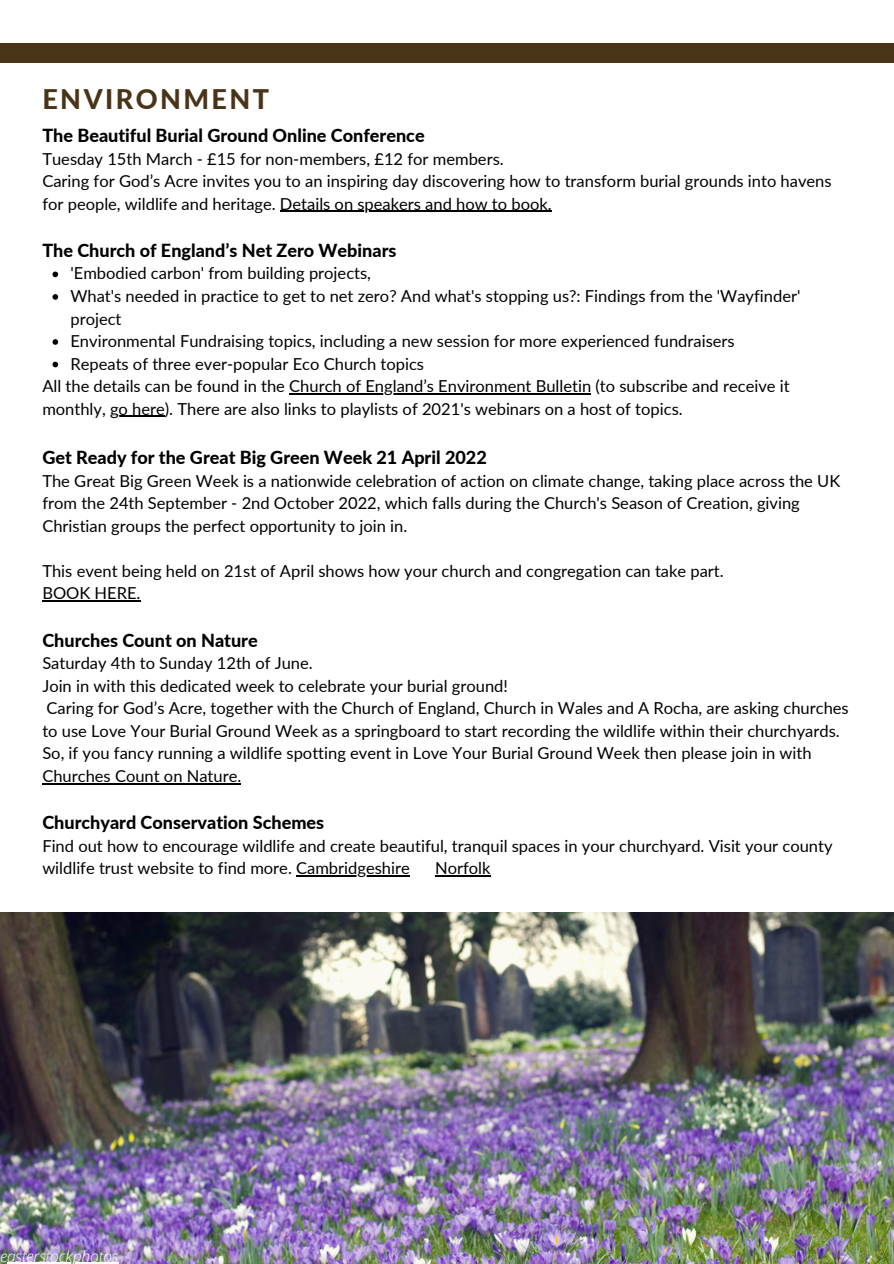
<style>
.page{position:relative;width:894px;height:1264px;background:#fff}
.page>*{position:absolute;margin:0;border:0;box-sizing:border-box;transform-origin:0 0}
.t1{font:800 27px "Lato";letter-spacing:.09em;color:#493418}
.t2{font:800 18px "Lato";color:#000}
.t3{font:16.5px/22.5px "Lato";color:#000}
.t4{font:italic 300 15.6px "Open Sans";color:#fff}
</style>
<div class="page">
<div style="left:0;top:44px;width:893px;height:19px;background:#493418"></div>
<img style="left:0;top:912px;width:893px;height:351px">
<hr style="left:7px;top:1262px;width:111px;height:1px;background:#fff">
<svg style="left:52px;top:271px;width:6px;height:6px"></svg>
<svg style="left:52px;top:294px;width:6px;height:6px"></svg>
<svg style="left:52px;top:339px;width:6px;height:6px"></svg>
<svg style="left:52px;top:362px;width:6px;height:5px"></svg>
<hr style="left:280px;top:211px;width:271px;height:1px;background:#000">
<hr style="left:289px;top:393px;width:302px;height:1px;background:#000">
<hr style="left:110px;top:416px;width:55px;height:1px;background:#000">
<hr style="left:42px;top:600px;width:95px;height:1px;background:#000">
<hr style="left:42px;top:783px;width:195px;height:1px;background:#000">
<hr style="left:296px;top:875px;width:113px;height:1px;background:#000">
<hr style="left:435px;top:875px;width:55px;height:1px;background:#000">
<p class="t1" style="left:42px;top:82px;width:228px">ENVIRONMENT</p>
<p class="t2" style="left:42px;top:124px;width:384px">The Beautiful Burial Ground Online Conference</p>
<p class="t3" style="left:42px;top:147px;width:462px">Tuesday 15th March - £15 for non-members, £12 for members.</p>
<p class="t3" style="left:42px;top:169px;width:790px">Caring for God’s Acre invites you to an inspiring day discovering how to transform burial grounds into havens for people, wildlife and heritage. Details on speakers and how to book.</p>
<p class="t2" style="left:42px;top:239px;width:355px">The Church of England’s Net Zero Webinars</p>
<p class="t3" style="left:70px;top:262px;width:302px">'Embodied carbon' from building projects,</p>
<p class="t3" style="left:70px;top:284px;width:731px">What's needed in practice to get to net zero? And what's stopping us?: Findings from the 'Wayfinder' project</p>
<p class="t3" style="left:70px;top:329px;width:665px">Environmental Fundraising topics, including a new session for more experienced fundraisers</p>
<p class="t3" style="left:70px;top:352px;width:355px">Repeats of three ever-popular Eco Church topics</p>
<p class="t3" style="left:42px;top:374px;width:748px">All the details can be found in the Church of England’s Environment Bulletin (to subscribe and receive it monthly, go here). There are also links to playlists of 2021's webinars on a host of topics.</p>
<p class="t2" style="left:42px;top:446px;width:446px">Get Ready for the Great Big Green Week 21 April 2022</p>
<p class="t3" style="left:42px;top:469px;width:799px">The Great Big Green Week is a nationwide celebration of action on climate change, taking place across the UK from the 24th September - 2nd October 2022, which falls during the Church's Season of Creation, giving<br>Christian groups the perfect opportunity to join in.</p>
<p class="t3" style="left:42px;top:559px;width:682px">This event being held on 21st of April shows how your church and congregation can take part.</p>
<p class="t3" style="left:42px;top:581px;width:100px">BOOK HERE.</p>
<p class="t2" style="left:42px;top:629px;width:217px">Churches Count on Nature</p>
<p class="t3" style="left:42px;top:651px;width:272px">Saturday 4th to Sunday 12th of June.</p>
<p class="t3" style="left:42px;top:674px;width:467px">Join in with this dedicated week to celebrate your burial ground!</p>
<p class="t3" style="left:42px;top:696px;width:807px">Caring for God’s Acre, together with the Church of England, Church in Wales and A Rocha, are asking churches to use Love Your Burial Ground Week as a springboard to start recording the wildlife within their churchyards.<br>So, if you fancy running a wildlife spotting event in Love Your Burial Ground Week then please join in with Churches Count on Nature.</p>
<p class="t2" style="left:42px;top:811px;width:283px">Churchyard Conservation Schemes</p>
<p class="t3" style="left:42px;top:834px;width:791px">Find out how to encourage wildlife and create beautiful, tranquil spaces in your churchyard. Visit your county wildlife trust website to find more. Cambridgeshire</p>
<p class="t3" style="left:435px;top:856px;width:57px">Norfolk</p>
<p class="t4" style="left:0;top:1244px;width:120px">easterstockphotos</p>
</div>
